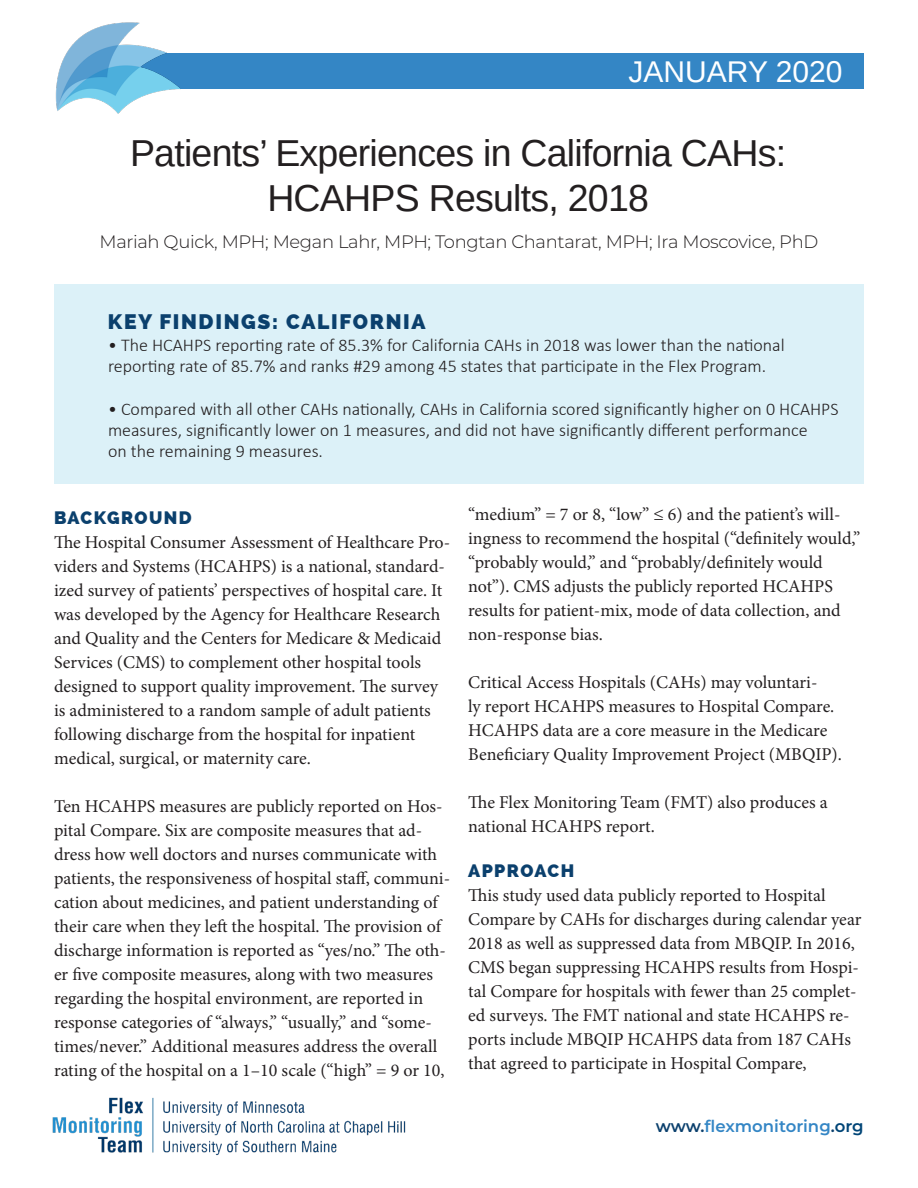
<style>
.page{position:relative;width:918px;height:1188px;background:#fff}
.page>*{position:absolute;margin:0;border:0;box-sizing:border-box;transform-origin:0 0}
.FMT_Authors{font:37.5px "Arimo";letter-spacing:-.02em;color:#231f20}
.t1{font:30px "Arimo";color:#fff}
.t2{font:800 21px "Raleway";letter-spacing:.08em;color:#0b406d}
.t3{font:18px/24px "Minion Pro";letter-spacing:-.005em;color:#231f20}
.t4{font:300 18px/21px "Calibri";color:#231f20}
.t5{font:300 18px "Montserrat";letter-spacing:-.02em;color:#231f20}
.t6{font:800 18px "Raleway";letter-spacing:.08em;color:#0b406d}
.t7{font:600 16.5px "Montserrat";color:#3486c5}
.s1{color:#0b406d}
.s2{color:#004577}
</style>
<div class="page">
<div style="left:54px;top:284px;width:810px;height:200px;background:#dcf1f8"></div>
<img style="left:52px;top:1097px;width:354px;height:59px">
<div style="left:121px;top:53px;width:743px;height:36px;background:#3486c5"></div>
<img style="left:55px;top:22px;width:125px;height:92px">
<p class="t1" style="left:629px;top:53px;width:215px">JANUARY 2020</p>
<p class="FMT_Authors" style="left:130px;top:129px;width:658px">Patients’ Experiences in California CAHs:</p>
<p class="FMT_Authors" style="left:267px;top:174px;width:383px">HCAHPS Results, 2018</p>
<p class="t5" style="left:100px;top:230px;width:720px">Mariah Quick, MPH; Megan Lahr, MPH; Tongtan Chantarat, MPH; Ira Moscovice, PhD</p>
<p class="t2" style="left:108px;top:310px;width:319px">KEY FINDINGS: CALIFORNIA</p>
<p class="t4" style="left:108px;top:334px;width:678px">• The HCAHPS reporting rate of 85.3% for California CAHs in 2018 was lower than the national reporting rate of 85.7% and ranks #29 among 45 states that participate in the Flex Program.</p>
<p class="t4" style="left:108px;top:398px;width:732px">• Compared with all other CAHs nationally, CAHs in California scored significantly higher on 0 HCAHPS measures, significantly lower on 1 measures, and did not have significantly different performance<br>on the remaining 9 measures.</p>
<p class="t6" style="left:54px;top:507px;width:139px">BACKGROUND</p>
<p class="t3" style="left:54px;top:530px;width:398px">The Hospital Consumer Assessment of Healthcare Pro&shy;viders and Systems (HCAHPS) is a national, standard&shy;ized survey of patients’ perspectives of hospital care. It was developed by the Agency for Healthcare Research and Quality and the Centers for Medicare &amp; Medicaid Services (CMS) to complement other hospital tools designed to support quality improvement. The survey is administered to a random sample of adult patients following discharge from the hospital for inpatient medical, surgical, or maternity care.</p>
<p class="t3" style="left:54px;top:794px;width:398px">Ten HCAHPS measures are publicly reported on Hos&shy;pital Compare. Six are composite measures that ad&shy;dress how well doctors and nurses communicate with patients, the responsiveness of hospital staff, communi&shy;cation about medicines, and patient understanding of their care when they left the hospital. The provision of discharge information is reported as “yes/no.” The oth&shy;er five composite measures, along with two measures regarding the hospital environment, are reported in response categories of “always,” “usually,” and “some&shy;times/never.” Additional measures address the overall rating of the hospital on a 1–10 scale (“high” = 9 or 10,</p>
<p class="t3" style="left:468px;top:502px;width:394px">“medium” = 7 or 8, “low” ≤ 6) and the patient’s will&shy;ingness to recommend the hospital (“definitely would,” “probably would,” and “probably/definitely would not”). CMS adjusts the publicly reported HCAHPS results for patient-mix, mode of data collection, and non-response bias.</p>
<p class="t3" style="left:468px;top:670px;width:375px">Critical Access Hospitals (CAHs) may voluntari-<br>ly report HCAHPS measures to Hospital Compare.<br>HCAHPS data are a core measure in the Medicare Beneficiary Quality Improvement Project (MBQIP).</p>
<p class="t3" style="left:468px;top:790px;width:361px">The Flex Monitoring Team (FMT) also produces a national HCAHPS report.</p>
<p class="t6" style="left:468px;top:861px;width:108px">APPROACH</p>
<p class="t3" style="left:468px;top:884px;width:395px">This study used data publicly reported to Hospital Compare by CAHs for discharges during calendar year 2018 as well as suppressed data from MBQIP. In 2016, CMS began suppressing HCAHPS results from Hospi&shy;tal Compare for hospitals with fewer than 25 complet&shy;ed surveys. The FMT national and state HCAHPS re&shy;ports include MBQIP HCAHPS data from 187 CAHs that agreed to participate in Hospital Compare,</p>
<p class="t7" style="left:656px;top:1114px;width:209px"><span class="s1">www.</span>flexmonitoring<span class="s1">.</span><span class="s2">org</span></p>
</div>
